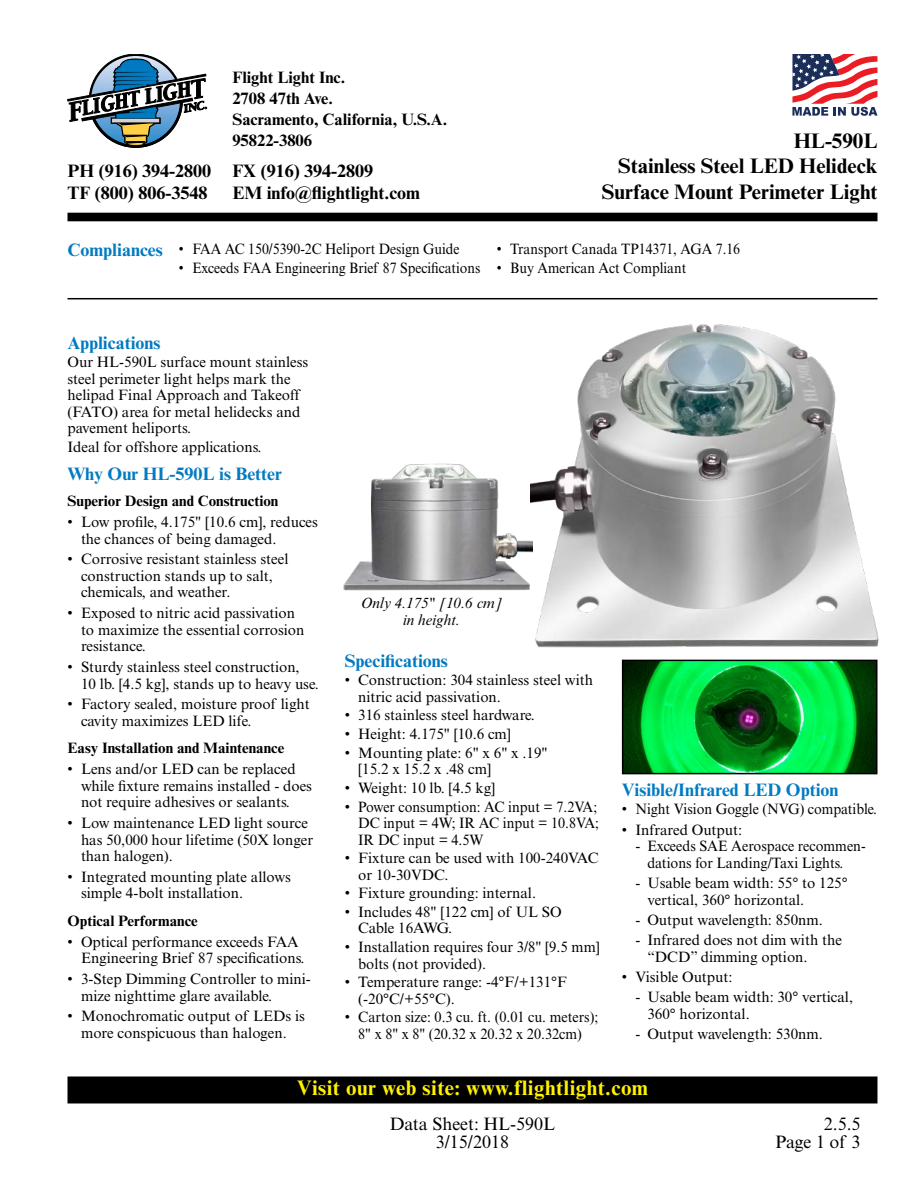
<style>
.page{position:relative;width:918px;height:1188px;background:#fff}
.page>*{position:absolute;margin:0;border:0;box-sizing:border-box;transform-origin:0 0}
.t1{font:700 21px/25.5px "Times New Roman MT Std";color:#000;text-align:right}
.t2{font:700 21px "Times New Roman MT Std";letter-spacing:.02em;color:#fff200}
.t3{font:700 18px "Times New Roman MT Std";color:#007ac2}
.t4{font:700 18px/22.5px "Times New Roman MT Std";color:#000}
.t5{font:18px/18px "Times New Roman MT Std";color:#000;text-align:right}
.t6{font:700 16.5px/21px "Times New Roman MT Std";color:#000}
.t7{font:15px/16.5px "Times New Roman MT Std";color:#000}
.t8{font:15px "Times New Roman MT Std";color:#000;scale:.92 1}
.t9{font:700 15px "Times New Roman MT Std";color:#000}
.t10{font:italic 15px/16.5px "Times New Roman MT Std";color:#000;text-align:center}
.s1{font-weight:700;font-size:18px;color:#007ac2}
</style>
<div class="page">
<div style="left:68px;top:1077px;width:809px;height:26px;background:#000"></div>
<div style="left:68px;top:1076px;width:810px;height:27px;border:2px solid #000"></div>
<svg style="left:68px;top:54px;width:139px;height:94px"></svg>
<div style="left:68px;top:213px;width:810px;height:8px;background:#000"></div>
<img style="left:625px;top:663px;width:250px;height:108px">
<div style="left:622px;top:660px;width:256px;height:114px;border:2px solid #000"></div>
<hr style="left:68px;top:298px;width:810px;height:1px;background:#000">
<svg style="left:792px;top:54px;width:85px;height:62px"></svg>
<img style="left:343px;top:463px;width:187px;height:128px">
<img style="left:530px;top:324px;width:349px;height:324px">
<p class="t4" style="left:67px;top:159px;width:145px">PH (916) 394-2800<br>TF (800) 806-3548</p>
<p class="t6" style="left:232px;top:67px;width:216px">Flight Light Inc.<br>2708 47th Ave.<br>Sacramento, California, U.S.A.<br>95822-3806</p>
<p class="t4" style="left:232px;top:159px;width:189px">FX (916) 394-2809<br>EM info@flightlight.com</p>
<p class="t8" style="left:68px;top:240px;width:428px"><span class="s1">Compliances</span> • FAA AC 150/5390-2C Heliport Design Guide</p>
<p class="t8" style="left:179px;top:259px;width:329px">• Exceeds FAA Engineering Brief 87 Specifications</p>
<h1 class="t1" style="left:602px;top:128px;width:277px">HL-590L<br>Stainless Steel LED Helideck<br>Surface Mount Perimeter Light</h1>
<p class="t8" style="left:497px;top:240px;width:266px">• Transport Canada TP14371, AGA 7.16</p>
<p class="t8" style="left:497px;top:259px;width:208px">• Buy American Act Compliant</p>
<p class="t3" style="left:67px;top:331px;width:94px">Applications</p>
<p class="t7" style="left:68px;top:354px;width:242px">Our HL-590L surface mount stainless steel perimeter light helps mark the helipad Final Approach and Takeoff (FATO) area for metal helidecks and pavement heliports.</p>
<p class="t7" style="left:68px;top:439px;width:196px">Ideal for offshore applications.</p>
<p class="t3" style="left:68px;top:463px;width:216px">Why Our HL-590L is Better</p>
<p class="t9" style="left:68px;top:492px;width:212px">Superior Design and Construction</p>
<p class="t7" style="left:81px;top:514px;width:238px;text-indent:-14px">• Low profile, 4.175" [10.6 cm], reduces the chances of being damaged.</p>
<p class="t7" style="left:81px;top:551px;width:209px;text-indent:-14px">• Corrosive resistant stainless steel construction stands up to salt, chemicals, and weather.</p>
<p class="t7" style="left:81px;top:605px;width:225px;text-indent:-14px">• Exposed to nitric acid passivation to maximize the essential corrosion resistance.</p>
<p class="t7" style="left:81px;top:659px;width:239px;text-indent:-14px">• Sturdy stainless steel construction,<br>10 lb. [4.5 kg], stands up to heavy use.</p>
<p class="t7" style="left:81px;top:696px;width:230px;text-indent:-14px">• Factory sealed, moisture proof light cavity maximizes LED life.</p>
<p class="t9" style="left:68px;top:739px;width:218px">Easy Installation and Maintenance</p>
<p class="t7" style="left:81px;top:761px;width:233px;text-indent:-14px">• Lens and/or LED can be replaced while fixture remains installed - does not require adhesives or sealants.</p>
<p class="t7" style="left:81px;top:815px;width:234px;text-indent:-14px">• Low maintenance LED light source has 50,000 hour lifetime (50X longer than halogen).</p>
<p class="t7" style="left:81px;top:869px;width:212px;text-indent:-14px">• Integrated mounting plate allows simple 4-bolt installation.</p>
<p class="t9" style="left:68px;top:912px;width:132px">Optical Performance</p>
<p class="t7" style="left:81px;top:934px;width:225px;text-indent:-14px">• Optical performance exceeds FAA<br>Engineering Brief 87 specifications.</p>
<p class="t7" style="left:81px;top:971px;width:231px;text-indent:-14px">• 3-Step Dimming Controller to mini&shy;mize nighttime glare available.</p>
<p class="t7" style="left:68px;top:1008px;width:239px;text-align:center">• Monochromatic output of LEDs is more conspicuous than halogen.</p>
<p class="t10" style="left:361px;top:595px;width:143px">Only 4.175" [10.6 cm] in height.</p>
<p class="t3" style="left:345px;top:649px;width:105px">Specifications</p>
<p class="t7" style="left:358px;top:672px;width:236px;text-indent:-14px">• Construction: 304 stainless steel with nitric acid passivation.</p>
<p class="t7" style="left:345px;top:707px;width:192px">• 316 stainless steel hardware.</p>
<p class="t7" style="left:345px;top:726px;width:168px">• Height: 4.175" [10.6 cm]</p>
<p class="t7" style="left:358px;top:744px;width:191px;text-indent:-14px">• Mounting plate: 6" x 6" x .19" [15.2 x 15.2 x .48 cm]</p>
<p class="t7" style="left:345px;top:780px;width:152px">• Weight: 10 lb. [4.5 kg]</p>
<p class="t7" style="left:358px;top:798px;width:242px;text-align:justify;text-indent:-14px">• Power consumption: AC input = 7.2VA; DC input = 4W; IR AC input = 10.8VA; IR DC input = 4.5W</p>
<p class="t7" style="left:358px;top:850px;width:242px;text-indent:-14px">• Fixture can be used with 100-240VAC or 10-30VDC.</p>
<p class="t7" style="left:345px;top:885px;width:193px">• Fixture grounding: internal.</p>
<p class="t7" style="left:358px;top:904px;width:205px;text-indent:-14px">• Includes 48" [122 cm] of UL SO<br>Cable 16AWG.</p>
<p class="t7" style="left:358px;top:939px;width:243px;text-indent:-14px">• Installation requires four 3/8" [9.5 mm] bolts (not provided).</p>
<p class="t7" style="left:358px;top:974px;width:211px;text-indent:-14px">• Temperature range: -4°F/+131°F (-20°C/+55°C).</p>
<p class="t7" style="left:345px;top:1009px;width:255px;text-align:center">• Carton size: 0.3 cu. ft. (0.01 cu. meters);<br>8" x 8" x 8" (20.32 x 20.32 x 20.32cm)</p>
<p class="t3" style="left:622px;top:779px;width:218px">Visible/Infrared LED Option</p>
<p class="t7" style="left:622px;top:801px;width:257px">• Night Vision Goggle (NVG) compatible.</p>
<p class="t7" style="left:622px;top:821px;width:122px">• Infrared Output:</p>
<p class="t7" style="left:647px;top:838px;width:220px;text-indent:-12px">- Exceeds SAE Aerospace recommen&shy;dations for Landing/Taxi Lights.</p>
<p class="t7" style="left:647px;top:875px;width:202px;text-indent:-12px">- Usable beam width: 55° to 125° vertical, 360° horizontal.</p>
<p class="t7" style="left:635px;top:911px;width:189px">- Output wavelength: 850nm.</p>
<p class="t7" style="left:647px;top:932px;width:196px;text-indent:-12px">- Infrared does not dim with the “DCD” dimming option.</p>
<p class="t7" style="left:622px;top:969px;width:112px">• Visible Output:</p>
<p class="t7" style="left:647px;top:989px;width:207px;text-indent:-12px">- Usable beam width: 30° vertical,<br>360° horizontal.</p>
<p class="t7" style="left:635px;top:1026px;width:189px">- Output wavelength: 530nm.</p>
<h1 class="t2" style="left:297px;top:1075px;width:353px">Visit our web site: www.flightlight.com</h1>
<p class="t5" style="left:390px;top:1114px;width:167px;text-align:center">Data Sheet: HL-590L<br>3/15/2018</p>
<p class="t5" style="left:775px;top:1114px;width:87px">2.5.5<br>Page 1 of 3</p>
</div>
